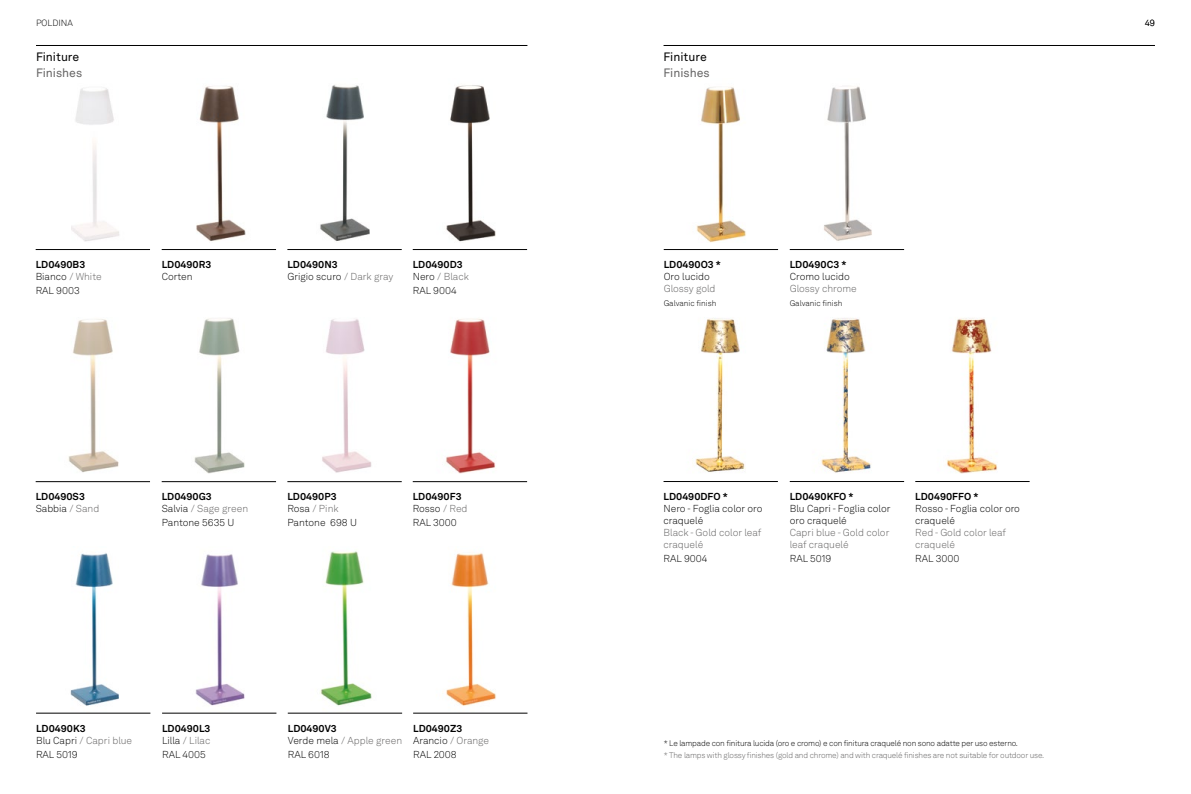
<style>
.page{position:relative;width:1191px;height:794px;background:#fff}
.page>*{position:absolute;margin:0;border:0;box-sizing:border-box;transform-origin:0 0}
.t1{font:12px "Akkurat LL";color:#000}
.t2{font:12px "Akkurat LL";color:#646363}
.t3{font:300 10px/12px "Akkurat LL";color:#000}
.t4{font:700 10px/12px "Akkurat LL";color:#000}
.t5{font:300 10px/12px "Akkurat LL";color:#646363}
.t6{font:300 9px "Akkurat";color:#000}
.t7{font:300 8px "Akkurat LL";letter-spacing:-.02em;color:#646363}
.t8{font:300 8px "Akkurat LL";letter-spacing:-.02em;color:#000}
.t9{font:300 8px "Akkurat LL";color:#000}
.s1{font-weight:300}
.s2{font-weight:300;color:#646363}
.s3{font-weight:700}
.s4{color:#646363}
.s5{font-weight:700;color:#000}
.s6{color:#000}
</style>
<div class="page">
<img style="left:695px;top:318px;width:51px;height:154px">
<img style="left:946px;top:318px;width:52px;height:156px">
<img style="left:821px;top:318px;width:50px;height:155px">
<img style="left:71px;top:88px;width:48px;height:154px">
<img style="left:322px;top:319px;width:50px;height:154px">
<img style="left:445px;top:318px;width:51px;height:156px">
<img style="left:196px;top:86px;width:50px;height:155px">
<img style="left:320px;top:84px;width:50px;height:157px">
<img style="left:446px;top:85px;width:50px;height:157px">
<img style="left:36px;top:553px;width:115px;height:160px">
<img style="left:194px;top:318px;width:51px;height:156px">
<img style="left:288px;top:551px;width:114px;height:162px">
<img style="left:413px;top:553px;width:114px;height:160px">
<img style="left:68px;top:319px;width:51px;height:154px">
<img style="left:162px;top:554px;width:114px;height:159px">
<img style="left:824px;top:86px;width:48px;height:155px">
<img style="left:696px;top:87px;width:50px;height:155px">
<hr style="left:36px;top:45px;width:491px;height:1px;background:#000">
<hr style="left:663px;top:45px;width:492px;height:1px;background:#000">
<hr style="left:413px;top:249px;width:114px;height:1px;background:#000">
<hr style="left:413px;top:713px;width:114px;height:1px;background:#000">
<hr style="left:413px;top:481px;width:114px;height:1px;background:#000">
<hr style="left:287px;top:249px;width:115px;height:1px;background:#000">
<hr style="left:288px;top:713px;width:114px;height:1px;background:#000">
<hr style="left:287px;top:481px;width:115px;height:1px;background:#000">
<hr style="left:162px;top:249px;width:114px;height:1px;background:#000">
<hr style="left:162px;top:713px;width:114px;height:1px;background:#000">
<hr style="left:162px;top:481px;width:114px;height:1px;background:#000">
<hr style="left:36px;top:249px;width:114px;height:1px;background:#000">
<hr style="left:36px;top:713px;width:114px;height:1px;background:#000">
<hr style="left:36px;top:481px;width:114px;height:1px;background:#000">
<hr style="left:789px;top:249px;width:115px;height:1px;background:#000">
<hr style="left:663px;top:249px;width:115px;height:1px;background:#000">
<hr style="left:663px;top:481px;width:115px;height:1px;background:#000">
<hr style="left:789px;top:481px;width:115px;height:1px;background:#000">
<hr style="left:915px;top:481px;width:114px;height:1px;background:#000">
<p class="t6" style="left:36px;top:18px;width:38px">POLDINA</p>
<p class="t6" style="left:1144px;top:18px;width:12px">49</p>
<p class="t1" style="left:36px;top:48px;width:45px">Finiture</p>
<p class="t2" style="left:36px;top:64px;width:48px">Finishes</p>
<p class="t1" style="left:663px;top:48px;width:45px">Finiture</p>
<p class="t2" style="left:663px;top:64px;width:48px">Finishes</p>
<p class="t4" style="left:36px;top:258px;width:67px">LD0490B3<br><span class="s1">Bianco</span> <span class="s2">/ White</span></p>
<p class="t3" style="left:36px;top:285px;width:46px">RAL 9003</p>
<p class="t4" style="left:162px;top:258px;width:51px">LD0490R3</p>
<p class="t3" style="left:162px;top:271px;width:32px">Corten</p>
<p class="t3" style="left:287px;top:259px;width:107px"><span class="s3">LD0490N3<br></span>Grigio scuro <span class="s4">/ Dark gray</span></p>
<p class="t4" style="left:413px;top:258px;width:58px">LD0490D3<br><span class="s1">Nero</span> <span class="s2">/ Black</span></p>
<p class="t3" style="left:413px;top:285px;width:45px">RAL 9004</p>
<p class="t4" style="left:663px;top:258px;width:59px">LD0490O3 *</p>
<p class="t3" style="left:663px;top:271px;width:48px">Oro lucido</p>
<p class="t5" style="left:663px;top:283px;width:53px">Glossy gold</p>
<p class="t9" style="left:663px;top:298px;width:54px">Galvanic finish</p>
<p class="t4" style="left:789px;top:258px;width:58px">LD0490C3 *</p>
<p class="t3" style="left:789px;top:271px;width:62px">Cromo lucido</p>
<p class="t5" style="left:789px;top:283px;width:69px">Glossy chrome</p>
<p class="t9" style="left:789px;top:298px;width:54px">Galvanic finish</p>
<p class="t4" style="left:36px;top:490px;width:65px">LD0490S3<br><span class="s1">Sabbia</span> <span class="s2">/ Sand</span></p>
<p class="t5" style="left:162px;top:491px;width:88px"><span class="s5">LD0490G3<br></span><span class="s6">Salvia</span> / Sage green</p>
<p class="t3" style="left:162px;top:517px;width:74px">Pantone 5635 U</p>
<p class="t4" style="left:287px;top:490px;width:53px">LD0490P3<br><span class="s1">Rosa</span> <span class="s2">/ Pink</span></p>
<p class="t3" style="left:287px;top:517px;width:71px">Pantone 698 U</p>
<p class="t4" style="left:413px;top:490px;width:56px">LD0490F3<br><span class="s1">Rosso</span> <span class="s2">/ Red</span></p>
<p class="t3" style="left:413px;top:517px;width:46px">RAL 3000</p>
<p class="t4" style="left:663px;top:490px;width:66px">LD0490DFO *</p>
<p class="t3" style="left:663px;top:502px;width:100px">Nero - Foglia color oro craquelé</p>
<p class="t5" style="left:663px;top:526px;width:99px">Black - Gold color leaf craquelé</p>
<p class="t3" style="left:663px;top:552px;width:45px">RAL 9004</p>
<p class="t4" style="left:789px;top:490px;width:65px">LD0490KFO *</p>
<p class="t3" style="left:789px;top:502px;width:102px">Blu Capri - Foglia color oro craquelé</p>
<p class="t5" style="left:789px;top:526px;width:101px">Capri blue - Gold color leaf craquelé</p>
<p class="t3" style="left:789px;top:552px;width:43px">RAL 5019</p>
<p class="t4" style="left:915px;top:490px;width:65px">LD0490FFO *</p>
<p class="t3" style="left:915px;top:502px;width:106px">Rosso - Foglia color oro craquelé</p>
<p class="t5" style="left:915px;top:526px;width:92px">Red - Gold color leaf craquelé</p>
<p class="t3" style="left:915px;top:552px;width:46px">RAL 3000</p>
<p class="t5" style="left:36px;top:722px;width:98px"><span class="s5">LD0490K3<br></span><span class="s6">Blu Capri</span> / Capri blue</p>
<p class="t3" style="left:36px;top:748px;width:43px">RAL 5019</p>
<p class="t4" style="left:162px;top:722px;width:50px">LD0490L3<br><span class="s1">Lilla</span> <span class="s2">/ Lilac</span></p>
<p class="t3" style="left:162px;top:748px;width:45px">RAL 4005</p>
<p class="t5" style="left:288px;top:722px;width:116px"><span class="s5">LD0490V3<br></span><span class="s6">Verde mela</span> / Apple green</p>
<p class="t3" style="left:288px;top:748px;width:43px">RAL 6018</p>
<p class="t4" style="left:413px;top:722px;width:78px">LD0490Z3<br><span class="s1">Arancio</span> <span class="s2">/ Orange</span></p>
<p class="t3" style="left:413px;top:748px;width:45px">RAL 2008</p>
<p class="t8" style="left:663px;top:737px;width:356px">* Le lampade con finitura lucida (oro e cromo) e con finitura craquelé non sono adatte per uso esterno.</p>
<p class="t7" style="left:663px;top:749px;width:382px">* The lamps with glossy finishes (gold and chrome) and with craquelé finishes are not suitable for outdoor use.</p>
</div>
